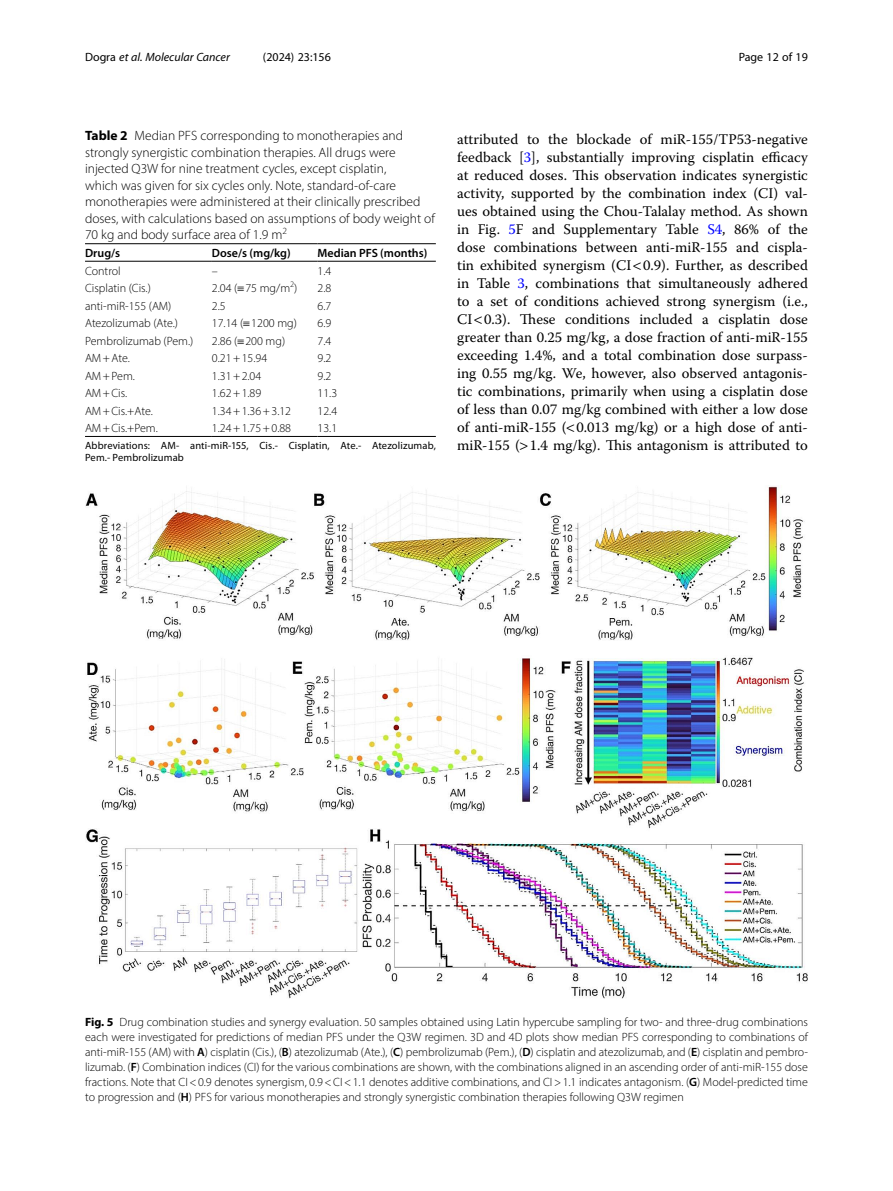
<style>
.page{position:relative;width:893px;height:1191px;background:#fff}
.page>*{position:absolute;margin:0;border:0;box-sizing:border-box;transform-origin:0 0}
.Body_Text_Indent{font:14.7px/18px "Warnock Pro";color:#000;text-align:justify}
.Table_Caption{font:300 13.5px/16.5px "Myriad Pro";color:#000}
.Figure_Caption{font:300 12px/15px "Myriad Pro";color:#000;text-align:justify}
.Table_Body{font:300 12px "Myriad Pro";color:#000}
.Table_Head{font:600 12px "Myriad Pro";color:#000}
.t1{font:italic 12px "Myriad Pro";color:#000}
.t2{font:12px "Myriad Pro";color:#000}
.Table_Footnote{font:10.5px/12.8px "Myriad Pro";letter-spacing:.01em;color:#000}
.s1{font-style:normal}
.s2{font-weight:700}
.s3{color:#00f}
.s4{font-weight:600}
</style>
<div class="page">
<hr style="left:85px;top:261px;width:127px;height:1px;background:#000">
<hr style="left:212px;top:243px;width:106px;height:1px;background:#000">
<hr style="left:212px;top:261px;width:106px;height:1px;background:#000">
<hr style="left:318px;top:243px;width:118px;height:1px;background:#000">
<hr style="left:318px;top:261px;width:118px;height:1px;background:#000">
<hr style="left:212px;top:436px;width:106px;height:1px;background:#000">
<hr style="left:318px;top:436px;width:118px;height:1px;background:#000">
<hr style="left:85px;top:436px;width:127px;height:1px;background:#000">
<hr style="left:85px;top:243px;width:127px;height:1px;background:#000">
<img style="left:85px;top:485px;width:723px;height:514px">
<p class="t1" style="left:85px;top:50px;width:146px"><span class="s1">Dogra</span> et al. Molecular Cancer</p>
<p class="t2" style="left:263px;top:50px;width:70px">(2024) 23:156</p>
<p class="t2" style="left:739px;top:50px;width:71px">Page 12 of 19</p>
<p class="Table_Caption" style="left:85px;top:128px;width:351px"><span class="s2">Table 2</span> Median PFS corresponding to monotherapies and strongly synergistic combination therapies. All drugs were injected Q3W for nine treatment cycles, except cisplatin,<br>which was given for six cycles only. Note, standard-of-care monotherapies were administered at their clinically prescribed doses, with calculations based on assumptions of body weight of 70 kg and body surface area of 1.9 m<sup>2</sup></p>
<p class="Table_Head" style="left:85px;top:245px;width:37px">Drug/s</p>
<p class="Table_Head" style="left:212px;top:245px;width:80px">Dose/s (mg/kg)</p>
<p class="Table_Head" style="left:318px;top:245px;width:111px">Median PFS (months)</p>
<p class="Table_Body" style="left:85px;top:263px;width:37px">Control</p>
<p class="Table_Body" style="left:212px;top:263px;width:7px">–</p>
<p class="Table_Body" style="left:318px;top:263px;width:15px">1.4</p>
<p class="Table_Body" style="left:85px;top:281px;width:67px">Cisplatin (Cis.)</p>
<p class="Table_Body" style="left:212px;top:281px;width:87px">2.04 (≡75 mg/m<sup>2</sup>)</p>
<p class="Table_Body" style="left:318px;top:281px;width:15px">2.8</p>
<p class="Table_Body" style="left:85px;top:298px;width:88px">anti-miR-155 (AM)</p>
<p class="Table_Body" style="left:212px;top:298px;width:15px">2.5</p>
<p class="Table_Body" style="left:318px;top:298px;width:15px">6.7</p>
<p class="Table_Body" style="left:85px;top:316px;width:95px">Atezolizumab (Ate.)</p>
<p class="Table_Body" style="left:212px;top:316px;width:86px">17.14 (≡1200 mg)</p>
<p class="Table_Body" style="left:318px;top:316px;width:15px">6.9</p>
<p class="Table_Body" style="left:85px;top:333px;width:110px">Pembrolizumab (Pem.)</p>
<p class="Table_Body" style="left:212px;top:333px;width:75px">2.86 (≡200 mg)</p>
<p class="Table_Body" style="left:318px;top:333px;width:15px">7.4</p>
<p class="Table_Body" style="left:85px;top:351px;width:46px">AM+Ate.</p>
<p class="Table_Body" style="left:212px;top:351px;width:57px">0.21+15.94</p>
<p class="Table_Body" style="left:318px;top:351px;width:15px">9.2</p>
<p class="Table_Body" style="left:85px;top:368px;width:51px">AM+Pem.</p>
<p class="Table_Body" style="left:212px;top:368px;width:51px">1.31+2.04</p>
<p class="Table_Body" style="left:318px;top:368px;width:15px">9.2</p>
<p class="Table_Body" style="left:85px;top:386px;width:44px">AM+Cis.</p>
<p class="Table_Body" style="left:212px;top:386px;width:51px">1.62+1.89</p>
<p class="Table_Body" style="left:318px;top:386px;width:21px">11.3</p>
<p class="Table_Body" style="left:85px;top:403px;width:69px">AM+Cis.+Ate.</p>
<p class="Table_Body" style="left:212px;top:403px;width:81px">1.34+1.36+3.12</p>
<p class="Table_Body" style="left:318px;top:403px;width:21px">12.4</p>
<p class="Table_Body" style="left:85px;top:421px;width:74px">AM+Cis.+Pem.</p>
<p class="Table_Body" style="left:212px;top:421px;width:81px">1.24+1.75+0.88</p>
<p class="Table_Body" style="left:318px;top:421px;width:21px">13.1</p>
<p class="Table_Footnote" style="left:85px;top:438px;width:352px">Abbreviations: AM- anti-miR-155, Cis.- Cisplatin, Ate.- Atezolizumab,<br>Pem.- Pembrolizumab</p>
<p class="Body_Text_Indent" style="left:457px;top:130px;width:352px">attributed to the blockade of miR-155/TP53-negative feedback [<span class="s3">3</span>], substantially improving cisplatin efficacy at reduced doses. This observation indicates synergistic activity, supported by the combination index (CI) val&shy;ues obtained using the Chou-Talalay method. As shown in Fig. <span class="s3">5</span>F and Supplementary Table <span class="s3">S4</span>, 86% of the dose combinations between anti-miR-155 and cispla&shy;tin exhibited synergism (CI 0.9). Further, as described in Table <span class="s3">3</span>, combinations that simultaneously adhered to a set of conditions achieved strong synergism (i.e., CI 0.3). These conditions included a cisplatin dose greater than 0.25 mg/kg, a dose fraction of anti-miR-155 exceeding 1.4%, and a total combination dose surpass&shy;ing 0.55 mg/kg. We, however, also observed antagonis&shy;tic combinations, primarily when using a cisplatin dose of less than 0.07 mg/kg combined with either a low dose of anti-miR-155 ( 0.013 mg/kg) or a high dose of anti&shy;miR-155 ( 1.4 mg/kg). This antagonism is attributed to</p>
<p class="Figure_Caption" style="left:85px;top:1014px;width:724px"><span class="s2">Fig. 5</span> Drug combination studies and synergy evaluation. 50 samples obtained using Latin hypercube sampling for two- and three-drug combinations each were investigated for predictions of median PFS under the Q3W regimen. 3D and 4D plots show median PFS corresponding to combinations of anti-miR-155 (AM) with <span class="s4">A</span>) cisplatin (Cis.), (<span class="s4">B</span>) atezolizumab (Ate.), (<span class="s4">C</span>) pembrolizumab (Pem.), (<span class="s4">D</span>) cisplatin and atezolizumab, and (<span class="s4">E</span>) cisplatin and pembro&shy;lizumab. (<span class="s4">F</span>) Combination indices (CI) for the various combinations are shown, with the combinations aligned in an ascending order of anti-miR-155 dose fractions. Note that CI&lt;0.9 denotes synergism, 0.9&lt;CI&lt;1.1 denotes additive combinations, and CI&gt;1.1 indicates antagonism. (<span class="s4">G</span>) Model-predicted time to progression and (<span class="s4">H</span>) PFS for various monotherapies and strongly synergistic combination therapies following Q3W regimen</p>
</div>
